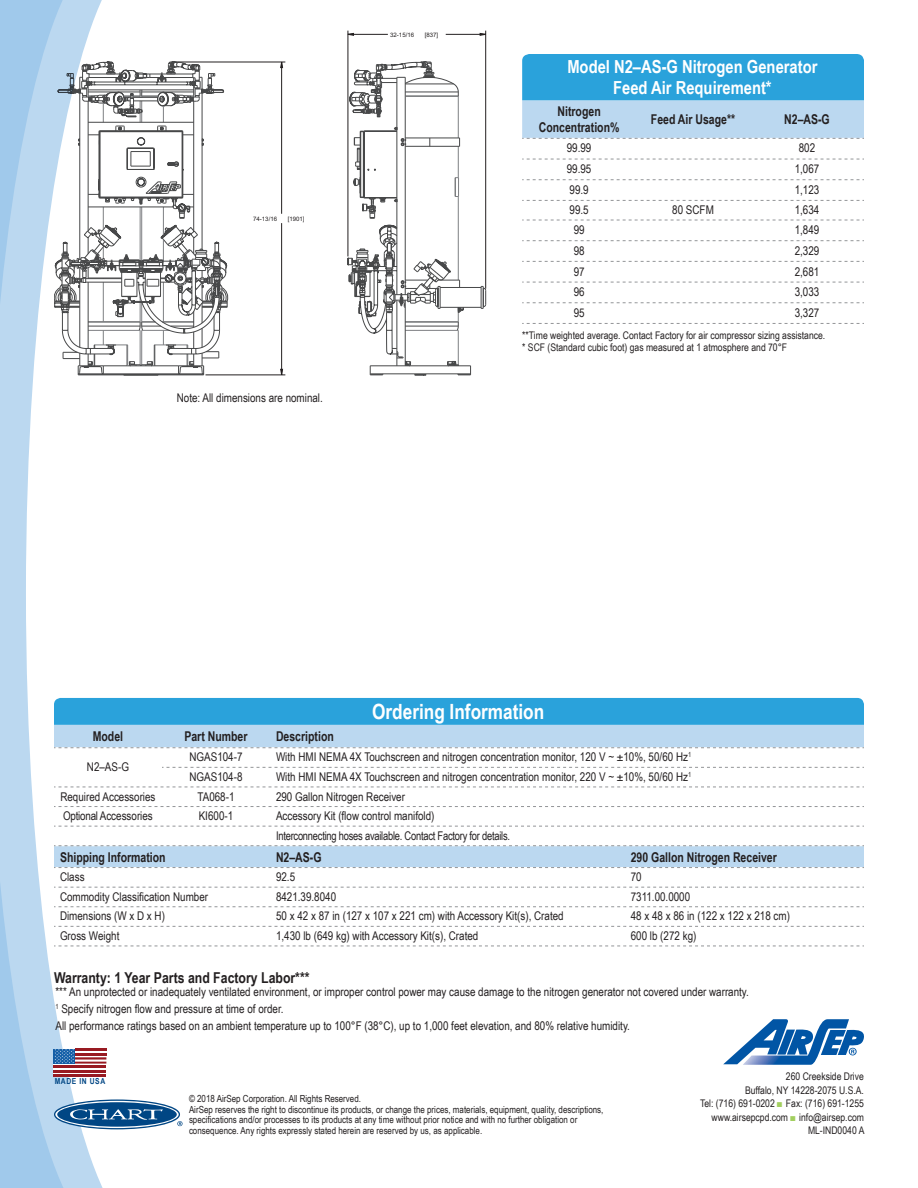
<style>
.page{position:relative;width:918px;height:1188px;background:#fff}
.page>*{position:absolute;margin:0;border:0;box-sizing:border-box;transform-origin:0 0}
.Table_Headings{font:700 21px "Arial Narrow";color:#fff}
.Table_Headings-2{font:700 18px "Arial Narrow";color:#fff}
.t1{font:700 15px "Arial Narrow";color:#231f20}
.Titles{font:700 13.5px "Arial Narrow";color:#231f20;scale:.95 1}
.Specs_Table{font:12px/16.8px "Arial Narrow";color:#231f20}
.Specs_Table-2{font:12px "Arial Narrow";letter-spacing:-.02em;color:#231f20;scale:.95 1}
.Notes{font:10.5px/13.5px "Arial Narrow";color:#231f20;text-align:right}
.t2{font:9.75px/10.5px "Arial Narrow";color:#231f20}
.t3{font:700 8.25px "Arial Narrow";letter-spacing:.07em;color:#004684}
.t4{font:6px "Arial";color:#231f20}
.s1{color:#a2cf5f}
</style>
<div class="page">
<svg style="left:75px;top:0;width:39px;height:1188px"></svg>
<svg style="left:0;top:0;width:75px;height:1188px;fill:#bbd8f0"></svg>
<svg style="left:54px;top:1099px;width:129px;height:30px"></svg>
<svg style="left:53px;top:1051px;width:53px;height:23px"></svg>
<hr style="left:75px;top:1049px;width:31px;height:2px;background:#981a22">
<hr style="left:75px;top:1053px;width:31px;height:2px;background:#981a22">
<hr style="left:75px;top:1057px;width:31px;height:3px;background:#981a22">
<hr style="left:75px;top:1062px;width:31px;height:2px;background:#981a22">
<hr style="left:53px;top:1066px;width:53px;height:2px;background:#981a22">
<hr style="left:53px;top:1070px;width:53px;height:2px;background:#981a22">
<hr style="left:53px;top:1074px;width:53px;height:2px;background:#981a22">
<div style="left:53px;top:1049px;width:22px;height:15px;background:#135ea7"></div>
<svg style="left:55px;top:1049px;width:19px;height:14px"></svg>
<svg style="left:723px;top:1019px;width:141px;height:46px"></svg>
<svg style="left:54px;top:725px;width:810px;height:142px"></svg>
<svg style="left:54px;top:747px;width:810px;height:1px"></svg>
<svg style="left:162px;top:767px;width:702px;height:1px"></svg>
<svg style="left:54px;top:787px;width:810px;height:1px"></svg>
<svg style="left:54px;top:806px;width:810px;height:1px"></svg>
<svg style="left:54px;top:826px;width:810px;height:1px"></svg>
<svg style="left:54px;top:845px;width:810px;height:1px"></svg>
<svg style="left:54px;top:867px;width:810px;height:1px"></svg>
<svg style="left:54px;top:887px;width:810px;height:1px"></svg>
<svg style="left:54px;top:906px;width:810px;height:1px"></svg>
<svg style="left:54px;top:926px;width:810px;height:1px"></svg>
<svg style="left:54px;top:946px;width:810px;height:1px"></svg>
<div style="left:54px;top:698px;width:810px;height:27px;background:#2aa2db"></div>
<hr style="left:206px;top:375px;width:79px;height:1px;background:#231f20">
<hr style="left:281px;top:62px;width:1px;height:152px;background:#231f20">
<hr style="left:281px;top:223px;width:1px;height:152px;background:#231f20">
<hr style="left:174px;top:62px;width:111px;height:1px;background:#231f20">
<svg style="left:55px;top:61px;width:174px;height:313px"></svg>
<hr style="left:348px;top:31px;width:1px;height:225px;background:#231f20">
<hr style="left:485px;top:31px;width:1px;height:258px;background:#231f20">
<hr style="left:446px;top:34px;width:40px;height:1px;background:#231f20">
<hr style="left:348px;top:34px;width:40px;height:1px;background:#231f20">
<svg style="left:347px;top:61px;width:139px;height:314px"></svg>
<svg style="left:522px;top:159px;width:342px;height:1px"></svg>
<svg style="left:522px;top:179px;width:342px;height:1px"></svg>
<svg style="left:522px;top:200px;width:342px;height:1px"></svg>
<svg style="left:522px;top:220px;width:342px;height:1px"></svg>
<svg style="left:522px;top:240px;width:342px;height:1px"></svg>
<svg style="left:522px;top:261px;width:342px;height:1px"></svg>
<svg style="left:522px;top:282px;width:342px;height:1px"></svg>
<svg style="left:522px;top:302px;width:342px;height:1px"></svg>
<svg style="left:522px;top:323px;width:342px;height:1px"></svg>
<svg style="left:522px;top:54px;width:342px;height:85px;background:#6cbae4"></svg>
<p class="t4" style="left:390px;top:31px;width:25px">32-15/16</p>
<p class="t4" style="left:425px;top:31px;width:15px">[837]</p>
<p class="t4" style="left:253px;top:215px;width:25px">74-13/16</p>
<p class="t4" style="left:288px;top:215px;width:18px">[1901]</p>
<p class="Specs_Table" style="left:177px;top:389px;width:148px">Note: All dimensions are nominal.</p>
<p class="Table_Headings-2" style="left:567px;top:53px;width:252px">Model N2–AS-G Nitrogen Generator</p>
<p class="Table_Headings-2" style="left:613px;top:74px;width:160px">Feed Air Requirement*</p>
<p class="Titles" style="left:558px;top:101px;width:47px">Nitrogen</p>
<p class="Titles" style="left:539px;top:117px;width:86px">Concentration%</p>
<p class="Titles" style="left:651px;top:109px;width:90px">Feed Air Usage**</p>
<p class="Titles" style="left:784px;top:109px;width:49px">N2–AS-G</p>
<p class="Specs_Table" style="left:567px;top:139px;width:26px">99.99</p>
<p class="Specs_Table" style="left:799px;top:139px;width:18px">802</p>
<p class="Specs_Table" style="left:567px;top:160px;width:26px">99.95</p>
<p class="Specs_Table" style="left:795px;top:160px;width:26px">1,067</p>
<p class="Specs_Table" style="left:570px;top:181px;width:21px">99.9</p>
<p class="Specs_Table" style="left:795px;top:181px;width:26px">1,123</p>
<p class="Specs_Table" style="left:570px;top:201px;width:21px">99.5</p>
<p class="Specs_Table" style="left:672px;top:201px;width:43px">80 SCFM</p>
<p class="Specs_Table" style="left:795px;top:201px;width:26px">1,634</p>
<p class="Specs_Table" style="left:574px;top:221px;width:12px">99</p>
<p class="Specs_Table" style="left:795px;top:221px;width:26px">1,849</p>
<p class="Specs_Table" style="left:574px;top:242px;width:12px">98</p>
<p class="Specs_Table" style="left:795px;top:242px;width:26px">2,329</p>
<p class="Specs_Table" style="left:574px;top:262px;width:12px">97</p>
<p class="Specs_Table" style="left:795px;top:262px;width:26px">2,681</p>
<p class="Specs_Table" style="left:574px;top:283px;width:12px">96</p>
<p class="Specs_Table" style="left:795px;top:283px;width:26px">3,033</p>
<p class="Specs_Table" style="left:574px;top:304px;width:12px">95</p>
<p class="Specs_Table" style="left:795px;top:304px;width:26px">3,327</p>
<p class="Notes" style="left:522px;top:328px;width:305px">**Time weighted average. Contact Factory for air compressor sizing assistance.</p>
<p class="Notes" style="left:522px;top:340px;width:267px">* SCF (Standard cubic foot) gas measured at 1 atmosphere and 70°F</p>
<p class="Table_Headings" style="left:372px;top:696px;width:174px">Ordering Information</p>
<p class="Titles" style="left:93px;top:726px;width:33px">Model</p>
<p class="Titles" style="left:184px;top:726px;width:68px">Part Number</p>
<p class="Titles" style="left:276px;top:726px;width:62px">Description</p>
<p class="Specs_Table" style="left:87px;top:758px;width:44px">N2–AS-G</p>
<p class="Specs_Table" style="left:189px;top:748px;width:55px">NGAS104-7</p>
<p class="Specs_Table" style="left:276px;top:748px;width:417px">With HMI NEMA 4X Touchscreen and nitrogen concentration monitor, 120 V ~ ±10%, 50/60 Hz<sup>1</sup></p>
<p class="Specs_Table" style="left:189px;top:768px;width:55px">NGAS104-8</p>
<p class="Specs_Table" style="left:276px;top:768px;width:417px">With HMI NEMA 4X Touchscreen and nitrogen concentration monitor, 220 V ~ ±10%, 50/60 Hz<sup>1</sup></p>
<p class="Specs_Table" style="left:60px;top:787px;width:97px">Required Accessories</p>
<p class="Specs_Table" style="left:197px;top:787px;width:39px">TA068-1</p>
<p class="Specs_Table" style="left:276px;top:787px;width:131px">290 Gallon Nitrogen Receiver</p>
<p class="Specs_Table" style="left:63px;top:807px;width:91px">Optional Accessories</p>
<p class="Specs_Table" style="left:199px;top:807px;width:36px">KI600-1</p>
<p class="Specs_Table" style="left:276px;top:807px;width:160px">Accessory Kit (flow control manifold)</p>
<p class="Specs_Table-2" style="left:276px;top:827px;width:248px">Interconnecting hoses available. Contact Factory for details.</p>
<p class="Titles" style="left:60px;top:847px;width:113px">Shipping Information</p>
<p class="Titles" style="left:276px;top:847px;width:49px">N2–AS-G</p>
<p class="Titles" style="left:631px;top:847px;width:155px">290 Gallon Nitrogen Receiver</p>
<p class="Specs_Table" style="left:60px;top:868px;width:26px">Class</p>
<p class="Specs_Table" style="left:276px;top:868px;width:21px">92.5</p>
<p class="Specs_Table" style="left:631px;top:868px;width:12px">70</p>
<p class="Specs_Table" style="left:60px;top:888px;width:150px">Commodity Classification Number</p>
<p class="Specs_Table" style="left:276px;top:888px;width:62px">8421.39.8040</p>
<p class="Specs_Table" style="left:631px;top:888px;width:61px">7311.00.0000</p>
<p class="Specs_Table" style="left:60px;top:907px;width:106px">Dimensions (W x D x H)</p>
<p class="Specs_Table" style="left:276px;top:907px;width:289px">50 x 42 x 87 in (127 x 107 x 221 cm) with Accessory Kit(s), Crated</p>
<p class="Specs_Table" style="left:631px;top:907px;width:161px">48 x 48 x 86 in (122 x 122 x 218 cm)</p>
<p class="Specs_Table" style="left:60px;top:927px;width:61px">Gross Weight</p>
<p class="Specs_Table" style="left:276px;top:927px;width:204px">1,430 lb (649 kg) with Accessory Kit(s), Crated</p>
<p class="Specs_Table" style="left:631px;top:927px;width:67px">600 lb (272 kg)</p>
<p class="t1" style="left:54px;top:966px;width:257px">Warranty: 1 Year Parts and Factory Labor***</p>
<p class="Specs_Table" style="left:56px;top:983px;width:695px">*** An unprotected or inadequately ventilated environment, or improper control power may cause damage to the nitrogen generator not covered under warranty.<br><sup>1</sup> Specify nitrogen flow and pressure at time of order.<br>All performance ratings based on an ambient temperature up to 100°F (38°C), up to 1,000 feet elevation, and 80% relative humidity.</p>
<p class="t3" style="left:55px;top:1075px;width:52px">MADE IN USA</p>
<p class="t2" style="left:189px;top:1093px;width:416px">© 2018 AirSep Corporation. All Rights Reserved.<br>AirSep reserves the right to discontinue its products, or change the prices, materials, equipment, quality, descriptions, specifications and/or processes to its products at any time without prior notice and with no further obligation or consequence. Any rights expressly stated herein are reserved by us, as applicable.</p>
<p class="Notes" style="left:700px;top:1069px;width:165px">260 Creekside Drive<br>Buffalo, NY 14228-2075 U.S.A.<br>Tel: (716) 691-0202 <span class="s1">■</span> Fax: (716) 691-1255 www.airsepcpd.com <span class="s1">■</span> info@airsep.com</p>
<p class="Notes" style="left:808px;top:1123px;width:58px">ML-IND0040 A</p>
</div>
